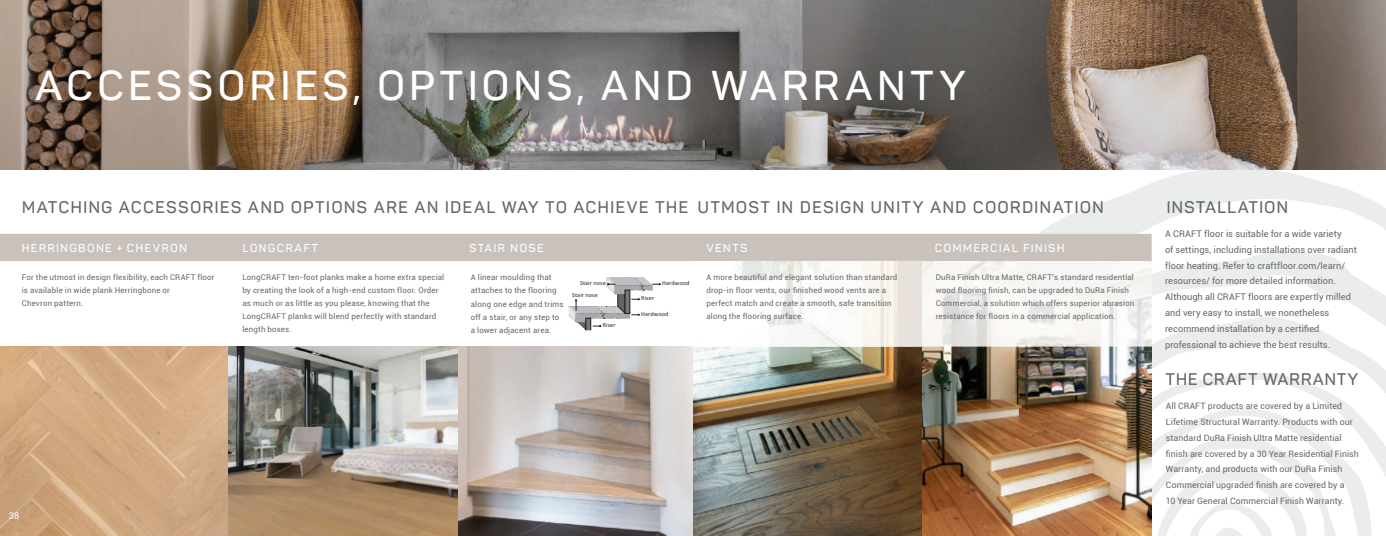
<style>
.page{position:relative;width:1386px;height:536px;background:#fff}
.page>*{position:absolute;margin:0;border:0;box-sizing:border-box;transform-origin:0 0}
.t1{font:600 41.12px "Panton";letter-spacing:.085em;color:#fff}
.t2{font:600 16.62px "Panton";letter-spacing:.06em;color:#636968}
.t3{font:600 16.62px "Panton";letter-spacing:.035em;color:#636968}
.t4{font:600 11.38px "Panton";letter-spacing:.1em;color:#fff}
.t5{font:9.19px/15.8px "Roboto";letter-spacing:.005em;color:#636968}
.t6{font:9.19px "Roboto";color:#fff}
.t7{font:8.75px/15.8px "Roboto";letter-spacing:.005em;color:#636968}
.t8{font:7.88px/13.1px "Roboto";letter-spacing:.02em;color:#636968}
.t9{font:6.12px "Calibri";letter-spacing:.025em;color:#231f20}
</style>
<div class="page">
<svg style="left:868px;top:169px;width:518px;height:65px"></svg>
<svg style="left:1152px;top:251px;width:234px;height:285px"></svg>
<svg style="left:1152px;top:437px;width:186px;height:99px"></svg>
<img style="left:0;top:0;width:687px;height:169px">
<img style="left:0;top:346px;width:693px;height:190px">
<div style="left:0;top:234px;width:1152px;height:27px;background:#c8c1bc"></div>
<svg style="left:569px;top:277px;width:92px;height:53px"></svg>
<img style="left:693px;top:346px;width:229px;height:190px">
<img style="left:922px;top:346px;width:230px;height:190px">
<img style="left:736px;top:261px;width:416px;height:85px">
<img style="left:687px;top:0;width:699px;height:169px">
<h1 class="t1" style="left:35px;top:60px;width:933px">ACCESSORIES, OPTIONS, AND WARRANTY</h1>
<h2 class="t2" style="left:22px;top:196px;width:1084px">MATCHING ACCESSORIES AND OPTIONS ARE AN IDEAL WAY TO ACHIEVE THE UTMOST IN DESIGN UNITY AND COORDINATION</h2>
<h3 class="t4" style="left:22px;top:241px;width:167px">HERRINGBONE + CHEVRON</h3>
<h3 class="t4" style="left:242px;top:241px;width:77px">LONGCRAFT</h3>
<h3 class="t4" style="left:469px;top:241px;width:76px">STAIR NOSE</h3>
<h3 class="t4" style="left:935px;top:241px;width:131px">COMMERCIAL FINISH</h3>
<h3 class="t4" style="left:706px;top:241px;width:43px">VENTS</h3>
<p class="t8" style="left:706px;top:270px;width:192px">A more beautiful and elegant solution than standard drop-in floor vents, our finished wood vents are a perfect match and create a smooth, safe transition along the flooring surface.</p>
<p class="t8" style="left:936px;top:270px;width:200px">DuRa Finish Ultra Matte, CRAFT’s standard residential wood flooring finish, can be upgraded to DuRa Finish Commercial, a solution which offers superior abrasion resistance for floors in a commercial application.</p>
<p class="t8" style="left:22px;top:270px;width:194px">For the utmost in design flexibility, each CRAFT floor is available in wide plank Herringbone or<br>Chevron pattern.</p>
<p class="t8" style="left:242px;top:270px;width:203px">LongCRAFT ten-foot planks make a home extra special by creating the look of a high-end custom floor. Order as much or as little as you please, knowing that the LongCRAFT planks will blend perfectly with standard length boxes.</p>
<p class="t8" style="left:471px;top:270px;width:94px">A linear moulding that attaches to the flooring along one edge and trims off a stair, or any step to a lower adjacent area.</p>
<p class="t9" style="left:580px;top:279px;width:27px">Stair nose</p>
<p class="t9" style="left:662px;top:279px;width:29px">Hardwood</p>
<p class="t9" style="left:572px;top:291px;width:27px">Stair nose</p>
<p class="t9" style="left:641px;top:294px;width:14px">Riser</p>
<p class="t9" style="left:641px;top:310px;width:29px">Hardwood</p>
<p class="t9" style="left:603px;top:321px;width:14px">Riser</p>
<p class="t6" style="left:9px;top:509px;width:12px">38</p>
<h2 class="t2" style="left:1166px;top:196px;width:123px">INSTALLATION</h2>
<p class="t5" style="left:1165px;top:225px;width:193px">A CRAFT floor is suitable for a wide variety<br>of settings, including installations over radiant floor heating. Refer to craftfloor.com/learn/ resources/ for more detailed information.<br>Although all CRAFT floors are expertly milled and very easy to install, we nonetheless recommend installation by a certified professional to achieve the best results.</p>
<h2 class="t3" style="left:1166px;top:368px;width:194px">THE CRAFT WARRANTY</h2>
<p class="t7" style="left:1166px;top:398px;width:194px">All CRAFT products are covered by a Limited Lifetime Structural Warranty. Products with our standard DuRa Finish Ultra Matte residential finish are covered by a 30 Year Residential Finish Warranty, and products with our DuRa Finish Commercial upgraded finish are covered by a<br>10 Year General Commercial Finish Warranty.</p>
</div>
